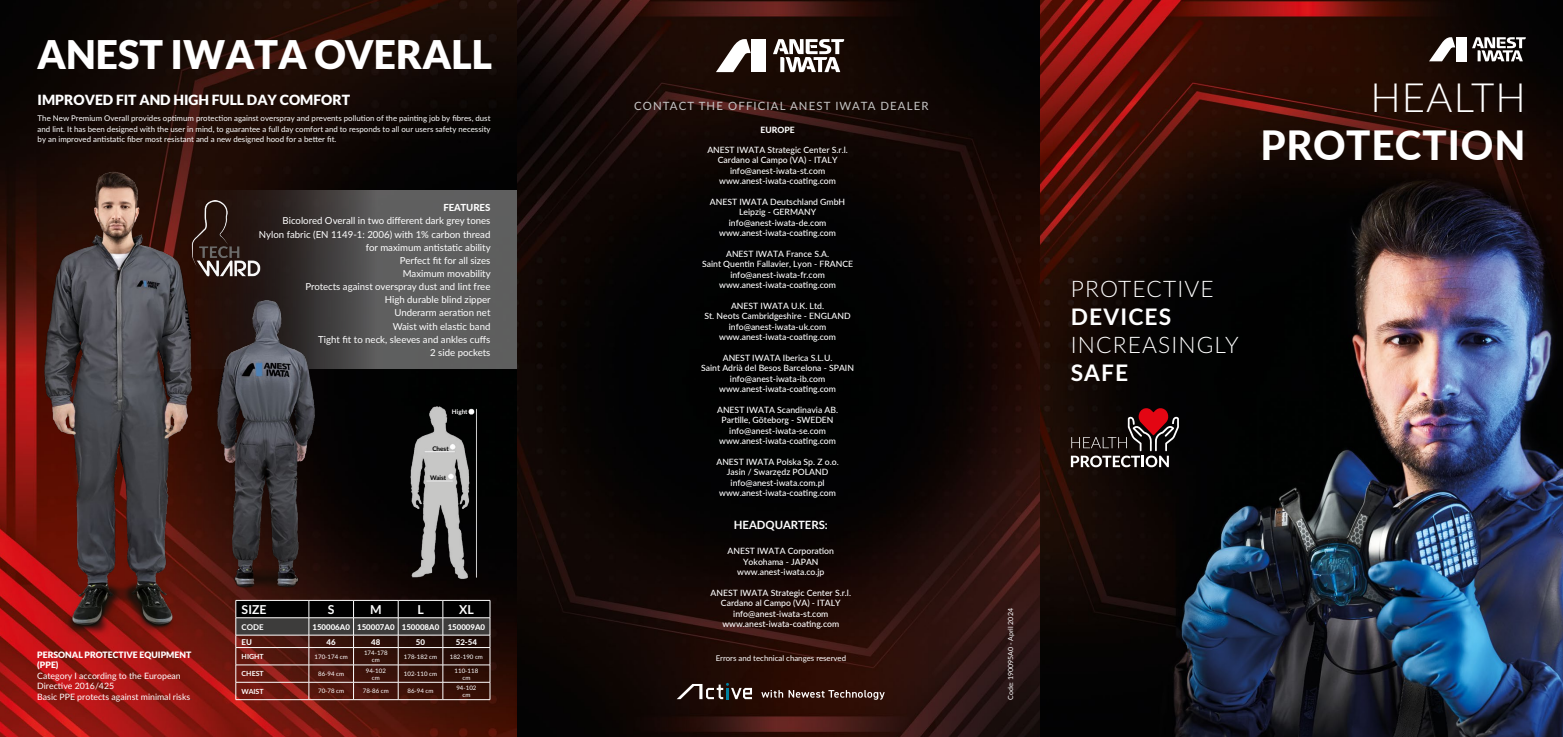
<style>
.page{position:relative;width:1563px;height:737px;background:#fff}
.page>*{position:absolute;margin:0;border:0;box-sizing:border-box;transform-origin:0 0}
.t1{font:800 40.25px "Lato";letter-spacing:.025em;color:#fff}
.t2{font:300 40.25px "Lato";letter-spacing:.025em;color:#fff}
.t3{font:900 39.38px "Lato";color:#fff}
.t4{font:300 22.75px "Lato";letter-spacing:.05em;color:#fff}
.t5{font:700 22.75px "Lato";letter-spacing:.05em;color:#fff}
.t6{font:900 14px "Lato";color:#fff}
.t7{font:700 12.25px "Lato";color:#fff}
.t8{font:11.38px "Lato";letter-spacing:.1em;color:#c6c6c6}
.t9{font:700 11.38px "Lato";color:#fff}
.t10{font:9.62px/13.1px "Lato";color:#fff;text-align:right}
.t11{font:800 9.62px "Lato";color:#fff}
.t12{font:8.75px/10.5px "Lato";color:#fff}
.t13{font:900 8.75px/10.5px "Lato";color:#fff}
.t14{font:500 8.66px/10.4px "Lato";color:#fff;text-align:center}
.t15{font:800 8.58px "Lato";color:#fff}
.t16{font:7.88px/10.5px "Lato";color:#fff;text-align:justify}
.t17{font:800 7.88px "Lato";color:#fff}
.t18{font:700 7.88px "Lato";color:#fff}
.t19{font:7px "Lato";color:#fff}
.t20{font:700 7px "Lato";color:#fff}
.t21{font:700 6.3px "Lato";color:#000}
.t22{font:700 6.3px "Lato";letter-spacing:-.005em;color:#fff}
.t23{font:6.12px/7px "Lato";color:#fff;text-align:center}
.s1{font-size:7.44px;color:#3c3c3b}
</style>
<div class="page">
<img style="left:0;top:0;width:1563px;height:737px">
<svg style="left:1429px;top:37px;width:26px;height:24px"></svg>
<div style="left:1455px;top:37px;width:11px;height:24px;background:#fff"></div>
<svg style="left:1472px;top:37px;width:53px;height:24px"></svg>
<svg style="left:1071px;top:408px;width:108px;height:59px;background:#432c2b"></svg>
<svg style="left:208px;top:191px;width:308px;height:177px;background:#515050"></svg>
<img style="left:208px;top:200px;width:67px;height:80px">
<img style="left:208px;top:293px;width:111px;height:306px">
<img style="left:0;top:162px;width:208px;height:480px">
<img style="left:389px;top:399px;width:100px;height:189px">
<hr style="left:236px;top:699px;width:73px;height:1px;background:#fff">
<hr style="left:309px;top:699px;width:44px;height:1px;background:#fff">
<hr style="left:353px;top:699px;width:45px;height:1px;background:#fff">
<hr style="left:398px;top:699px;width:45px;height:1px;background:#fff">
<hr style="left:443px;top:699px;width:47px;height:1px;background:#fff">
<svg style="left:236px;top:600px;width:255px;height:99px;background:#462823"></svg>
<hr style="left:236px;top:635px;width:73px;height:1px;background:#fff">
<hr style="left:309px;top:635px;width:44px;height:1px;background:#fff">
<hr style="left:353px;top:635px;width:45px;height:1px;background:#fff">
<hr style="left:398px;top:635px;width:45px;height:1px;background:#fff">
<hr style="left:443px;top:635px;width:47px;height:1px;background:#fff">
<svg style="left:761px;top:690px;width:124px;height:9px"></svg>
<svg style="left:677px;top:683px;width:75px;height:16px"></svg>
<svg style="left:716px;top:39px;width:35px;height:33px"></svg>
<div style="left:751px;top:39px;width:14px;height:33px;background:#fff"></div>
<svg style="left:773px;top:39px;width:71px;height:33px"></svg>
<h2 class="t3" style="left:37px;top:31px;width:457px">ANEST IWATA OVERALL</h2>
<h3 class="t6" style="left:38px;top:92px;width:314px">IMPROVED FIT AND HIGH FULL DAY COMFORT</h3>
<p class="t16" style="left:38px;top:113px;width:454px">The New Premium Overall provides optimum protection against overspray and prevents pollution of the painting job by fibres, dust and lint. It has been designed with the user in mind, to guarantee a full day comfort and to responds to all our users safety necessity by an improved antistatic fiber most resistant and a new designed hood for a better fit.</p>
<p class="t11" style="left:443px;top:201px;width:49px">FEATURES</p>
<p class="t10" style="left:259px;top:214px;width:233px">Bicolored Overall in two different dark grey tones<br>Nylon fabric (EN 1149-1: 2006) with 1% carbon thread for maximum antistatic ability<br>Perfect fit for all sizes<br>Maximum movability<br>Protects against overspray dust and lint free<br>High durable blind zipper<br>Underarm aeration net<br>Waist with elastic band<br>Tight fit to neck, sleeves and ankles cuffs<br>2 side pockets</p>
<p class="t22" style="left:452px;top:407px;width:17px">Hight</p>
<p class="t21" style="left:432px;top:444px;width:18px">Chest</p>
<p class="t13" style="left:37px;top:649px;width:156px">PERSONAL PROTECTIVE EQUIPMENT (PPE)</p>
<p class="t12" style="left:37px;top:670px;width:156px">Category I according to the European<br>Directive 2016/425<br>Basic PPE protects against minimal risks<span class="s1">.</span></p>
<p class="t21" style="left:430px;top:473px;width:18px">Waist</p>
<h3 class="t7" style="left:242px;top:600px;width:26px">SIZE</h3>
<h3 class="t7" style="left:328px;top:600px;width:8px">S</h3>
<h3 class="t7" style="left:370px;top:600px;width:13px">M</h3>
<h3 class="t7" style="left:417px;top:600px;width:8px">L</h3>
<h3 class="t7" style="left:459px;top:600px;width:16px">XL</h3>
<p class="t18" style="left:242px;top:621px;width:23px">CODE</p>
<p class="t17" style="left:312px;top:621px;width:174px">150006A0 150007A0 150008A0 150009A0</p>
<p class="t17" style="left:242px;top:636px;width:12px">EU</p>
<p class="t17" style="left:327px;top:636px;width:11px">46</p>
<p class="t17" style="left:371px;top:636px;width:11px">48</p>
<p class="t17" style="left:416px;top:636px;width:11px">50</p>
<p class="t17" style="left:456px;top:636px;width:23px">52-54</p>
<p class="t20" style="left:242px;top:651px;width:24px">HIGHT</p>
<p class="t23" style="left:315px;top:652px;width:35px">170-174 cm</p>
<p class="t23" style="left:364px;top:649px;width:25px">174-178 cm</p>
<p class="t23" style="left:404px;top:652px;width:35px">178-182 cm</p>
<p class="t23" style="left:450px;top:652px;width:35px">182-190 cm</p>
<p class="t20" style="left:242px;top:668px;width:24px">CHEST</p>
<p class="t23" style="left:318px;top:670px;width:28px">86-94 cm</p>
<p class="t23" style="left:366px;top:666px;width:22px">94-102 cm</p>
<p class="t23" style="left:404px;top:670px;width:35px">102-110 cm</p>
<p class="t23" style="left:455px;top:666px;width:25px">110-118 cm</p>
<p class="t20" style="left:242px;top:686px;width:23px">WAIST</p>
<p class="t23" style="left:318px;top:687px;width:28px">70-78 cm</p>
<p class="t23" style="left:363px;top:687px;width:28px">78-86 cm</p>
<p class="t23" style="left:407px;top:687px;width:28px">86-94 cm</p>
<p class="t23" style="left:456px;top:684px;width:22px">94-102 cm</p>
<h3 class="t8" style="left:634px;top:97px;width:296px">CONTACT THE OFFICIAL ANEST IWATA DEALER</h3>
<p class="t15" style="left:760px;top:123px;width:36px">EUROPE</p>
<p class="t14" style="left:707px;top:144px;width:142px">ANEST IWATA Strategic Center S.r.l.<br>Cardano al Campo (VA) - ITALY info@anest-iwata-st.com www.anest-iwata-coating.com</p>
<p class="t14" style="left:710px;top:196px;width:137px">ANEST IWATA Deutschland GmbH<br>Leipzig - GERMANY info@anest-iwata-de.com www.anest-iwata-coating.com</p>
<p class="t14" style="left:702px;top:248px;width:153px">ANEST IWATA France S.A.<br>Saint Quentin Fallavier, Lyon - FRANCE info@anest-iwata-fr.com www.anest-iwata-coating.com</p>
<p class="t14" style="left:704px;top:300px;width:148px">ANEST IWATA U.K. Ltd.<br>St. Neots Cambridgeshire - ENGLAND info@anest-iwata-uk.com www.anest-iwata-coating.com</p>
<p class="t14" style="left:701px;top:352px;width:154px">ANEST IWATA Iberica S.L.U.<br>Saint Adrià del Besos Barcelona - SPAIN info@anest-iwata-ib.com www.anest-iwata-coating.com</p>
<p class="t14" style="left:717px;top:404px;width:122px">ANEST IWATA Scandinavia AB.<br>Partille, Göteborg - SWEDEN info@anest-iwata-se.com www.anest-iwata-coating.com</p>
<p class="t14" style="left:716px;top:456px;width:124px">ANEST IWATA Polska Sp. Z o.o.<br>Jasin / Swarzędz POLAND info@anest-iwata.com.pl www.anest-iwata-coating.com</p>
<h3 class="t9" style="left:734px;top:516px;width:96px">HEADQUARTERS:</h3>
<p class="t14" style="left:727px;top:545px;width:108px">ANEST IWATA Corporation<br>Yokohama - JAPAN www.anest-iwata.co.jp</p>
<p class="t14" style="left:710px;top:587px;width:142px">ANEST IWATA Strategic Center S.r.l.<br>Cardano al Campo (VA) - ITALY info@anest-iwata-st.com www.anest-iwata-coating.com</p>
<p class="t16" style="left:716px;top:652px;width:132px">Errors and technical changes reserved</p>
<h1 class="t2" style="left:1370px;top:70px;width:157px">HEALTH</h1>
<h1 class="t1" style="left:1260px;top:116px;width:267px">PROTECTION</h1>
<h3 class="t4" style="left:1071px;top:273px;width:144px">PROTECTIVE</h3>
<h3 class="t5" style="left:1071px;top:300px;width:102px">DEVICES</h3>
<h3 class="t4" style="left:1071px;top:329px;width:169px">INCREASINGLY</h3>
<h3 class="t5" style="left:1071px;top:356px;width:59px">SAFE</h3>
<p class="t19" style="left:1005px;top:699px;width:93px;rotate:-90deg">Code: 190095A0 - April 2024</p>
</div>
